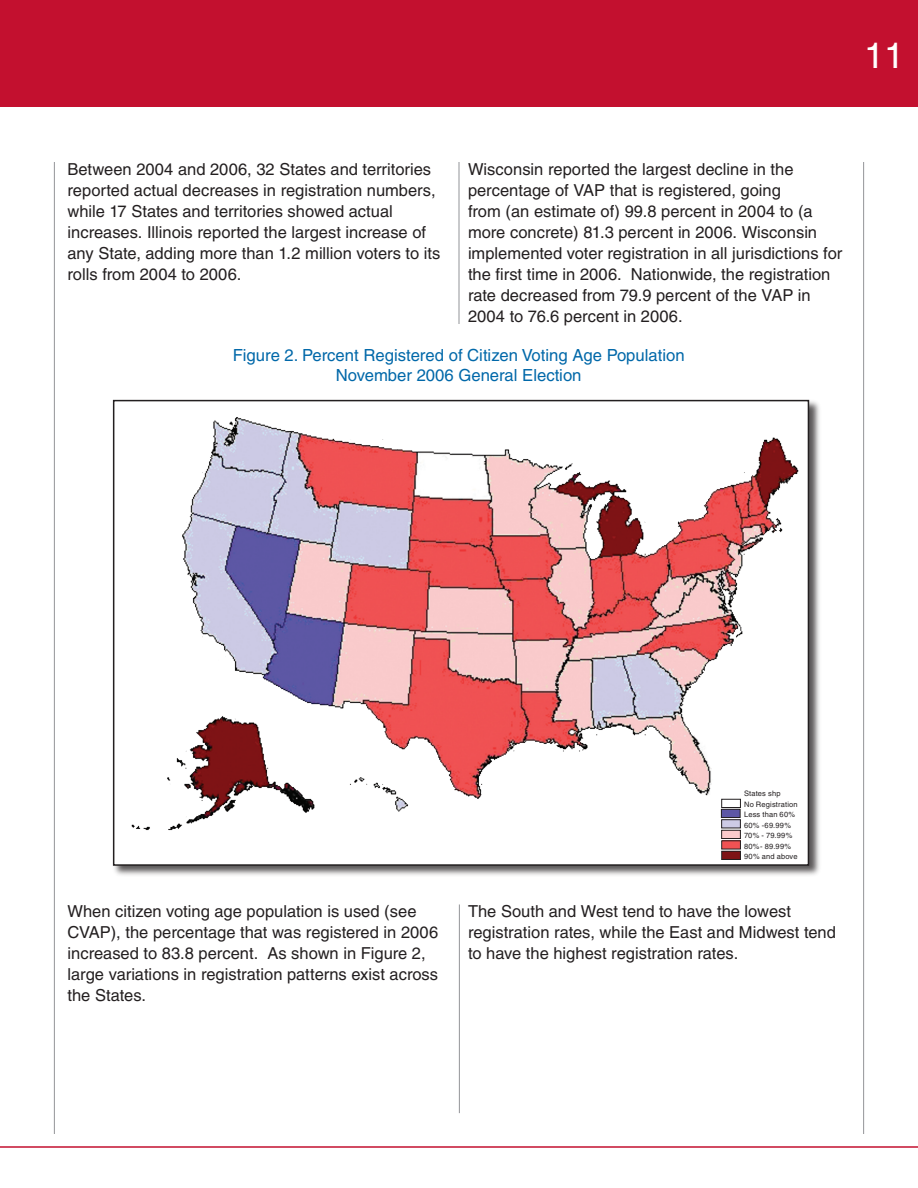
<style>
.page{position:relative;width:918px;height:1188px;background:#fff}
.page>*{position:absolute;margin:0;border:0;box-sizing:border-box;transform-origin:0 0}
.t1{font:36px "Helvetica";color:#fff}
.t2{font:16.65px/20px "Helvetica";color:#0068a9;text-align:center}
.t3{font:16.5px/21px "Helvetica";color:#231f20}
.t4{font:7.5px/10.5px "Helvetica";letter-spacing:.025em;color:#231f20}
</style>
<div class="page">
<div style="left:0;top:0;width:918px;height:107px;background:#c3102f"></div>
<hr style="left:459px;top:162px;width:1px;height:162px;background:#939598">
<hr style="left:54px;top:162px;width:1px;height:972px;background:#939598">
<hr style="left:863px;top:162px;width:1px;height:972px;background:#939598">
<hr style="left:0;top:1146px;width:918px;height:2px;background:#c3102f">
<hr style="left:459px;top:904px;width:1px;height:209px;background:#939598">
<div style="left:111px;top:398px;width:711px;height:480px;background:#231f20;opacity:.75"></div>
<div style="left:114px;top:401px;width:694px;height:464px;background:#fff"></div>
<img style="left:131px;top:417px;width:668px;height:433px">
<div style="left:113px;top:400px;width:696px;height:466px;border:2px solid #231f20"></div>
<div style="left:722px;top:851px;width:18px;height:8px;background:#7e1315"></div>
<div style="left:722px;top:851px;width:19px;height:9px;border:1px solid #231f20"></div>
<div style="left:722px;top:841px;width:18px;height:8px;background:#f05253"></div>
<div style="left:722px;top:820px;width:18px;height:8px;background:#cdcbe5"></div>
<div style="left:721px;top:820px;width:20px;height:8px;border:1px solid #231f20"></div>
<div style="left:722px;top:830px;width:18px;height:9px;background:#facacb"></div>
<div style="left:721px;top:830px;width:20px;height:9px;border:1px solid #231f20"></div>
<div style="left:721px;top:809px;width:19px;height:9px;background:#5d57a5"></div>
<div style="left:721px;top:809px;width:19px;height:9px;border:1px solid #231f20"></div>
<div style="left:722px;top:799px;width:18px;height:9px;background:#fff"></div>
<div style="left:722px;top:799px;width:19px;height:9px;border:1px solid #231f20"></div>
<h1 class="t1" style="left:864px;top:35px;width:42px">11</h1>
<p class="t3" style="left:68px;top:158px;width:374px">Between 2004 and 2006, 32 States and territories reported actual decreases in registration numbers, while 17 States and territories showed actual increases. Illinois reported the largest increase of any State, adding more than 1.2 million voters to its rolls from 2004 to 2006.</p>
<p class="t3" style="left:468px;top:158px;width:376px">Wisconsin reported the largest decline in the percentage of VAP that is registered, going<br>from (an estimate of) 99.8 percent in 2004 to (a more concrete) 81.3 percent in 2006. Wisconsin implemented voter registration in all jurisdictions for the first time in 2006. Nationwide, the registration rate decreased from 79.9 percent of the VAP in 2004 to 76.6 percent in 2006.</p>
<p class="t2" style="left:233px;top:345px;width:454px">Figure 2. Percent Registered of Citizen Voting Age Population<br>November 2006 General Election</p>
<p class="t3" style="left:68px;top:901px;width:372px">When citizen voting age population is used (see CVAP), the percentage that was registered in 2006 increased to 83.8 percent. As shown in Figure 2, large variations in registration patterns exist across the States.</p>
<p class="t4" style="left:744px;top:788px;width:55px">States shp<br>No Registration<br>Less than 60%<br>60% -69.99%<br>70% - 79.99%<br>80%- 89.99%<br>90% and above</p>
<p class="t3" style="left:468px;top:901px;width:369px">The South and West tend to have the lowest registration rates, while the East and Midwest tend to have the highest registration rates.</p>
</div>
